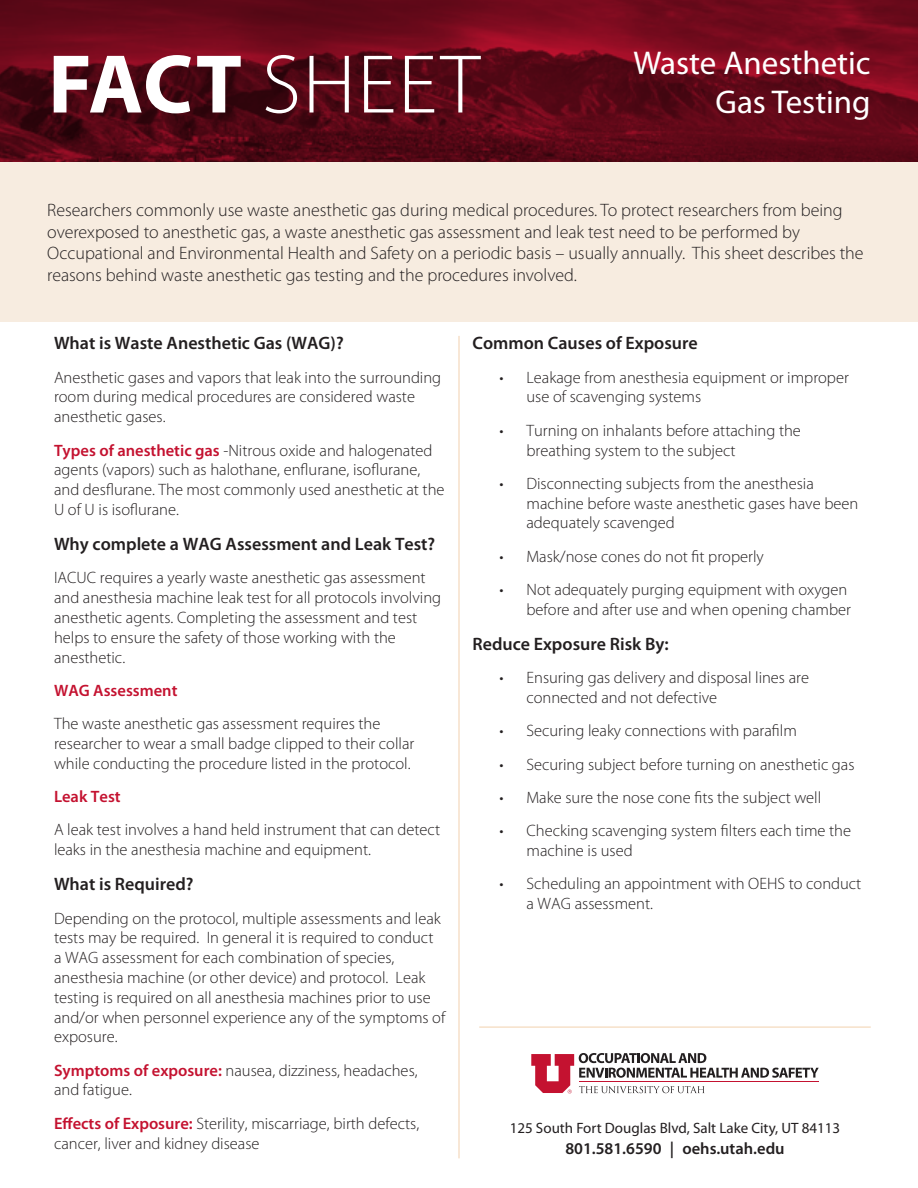
<style>
.page{position:relative;width:918px;height:1188px;background:#fff}
.page>*{position:absolute;margin:0;border:0;box-sizing:border-box;transform-origin:0 0}
.t1{font:300 84px "Myriad Pro";letter-spacing:.02em;color:#fff}
.t2{font:33px/39.6px "Myriad Pro";color:#fff;text-align:right}
.t3{font:300 18px/21.6px "Myriad Pro";color:#231f20}
.t4{font:600 18px "Myriad Pro";color:#231f20}
.t5{font:300 16.5px/19.8px "Myriad Pro";color:#231f20}
.t6{font:600 16.5px "Myriad Pro";color:#231f20}
.t7{font:600 16.5px "Myriad Pro";color:#c41230}
.t8{font:15px "Myriad Pro";color:#231f20}
.s1{font-weight:700}
.s2{font-weight:600;color:#c41230}
</style>
<div class="page">
<svg style="left:0;top:0;width:918px;height:162px;background:#620818"></svg>
<svg style="left:531px;top:1053px;width:288px;height:41px"></svg>
<hr style="left:579px;top:1081px;width:240px;height:1px;background:#c41230">
<hr style="left:479px;top:1027px;width:392px;height:1px;background:#f2d1ae">
<div style="left:0;top:162px;width:918px;height:159px;background:#f7ece0"></div>
<hr style="left:459px;top:336px;width:1px;height:822px;background:#f2d1ae">
<h1 class="t1" style="left:48px;top:34px;width:433px"><span class="s1">FACT</span> SHEET</h1>
<h2 class="t2" style="left:633px;top:43px;width:239px">Waste Anesthetic<br>Gas Testing</h2>
<p class="t3" style="left:47px;top:199px;width:818px">Researchers commonly use waste anesthetic gas during medical procedures. To protect researchers from being overexposed to anesthetic gas, a waste anesthetic gas assessment and leak test need to be performed by Occupational and Environmental Health and Safety on a periodic basis – usually annually. This sheet describes the reasons behind waste anesthetic gas testing and the procedures involved.</p>
<p class="t4" style="left:54px;top:332px;width:291px">What is Waste Anesthetic Gas (WAG)?</p>
<p class="t5" style="left:54px;top:367px;width:389px">Anesthetic gases and vapors that leak into the surrounding room during medical procedures are considered waste anesthetic gases.</p>
<p class="t5" style="left:54px;top:440px;width:392px"><span class="s2">Types of anesthetic gas</span> -Nitrous oxide and halogenated agents (vapors) such as halothane, enflurane, isoflurane, and desflurane. The most commonly used anesthetic at the U of U is isoflurane.</p>
<p class="t4" style="left:54px;top:533px;width:383px">Why complete a WAG Assessment and Leak Test?</p>
<p class="t5" style="left:54px;top:568px;width:389px">IACUC requires a yearly waste anesthetic gas assessment and anesthesia machine leak test for all protocols involving anesthetic agents. Completing the assessment and test helps to ensure the safety of those working with the anesthetic.</p>
<p class="t7" style="left:54px;top:680px;width:125px">WAG Assessment</p>
<p class="t5" style="left:54px;top:714px;width:362px">The waste anesthetic gas assessment requires the researcher to wear a small badge clipped to their collar while conducting the procedure listed in the protocol.</p>
<p class="t7" style="left:54px;top:786px;width:68px">Leak Test</p>
<p class="t5" style="left:54px;top:820px;width:388px">A leak test involves a hand held instrument that can detect leaks in the anesthesia machine and equipment.</p>
<p class="t4" style="left:54px;top:873px;width:141px">What is Required?</p>
<p class="t5" style="left:54px;top:908px;width:393px">Depending on the protocol, multiple assessments and leak tests may be required. In general it is required to conduct<br>a WAG assessment for each combination of species, anesthesia machine (or other device) and protocol. Leak testing is required on all anesthesia machines prior to use and/or when personnel experience any of the symptoms of exposure.</p>
<p class="t5" style="left:54px;top:1060px;width:365px"><span class="s2">Symptoms of exposure:</span> nausea, dizziness, headaches, and fatigue.</p>
<p class="t5" style="left:54px;top:1113px;width:367px"><span class="s2">Effects of Exposure:</span> Sterility, miscarriage, birth defects, cancer, liver and kidney disease</p>
<p class="t4" style="left:472px;top:332px;width:227px">Common Causes of Exposure</p>
<p class="t5" style="left:526px;top:367px;width:324px;text-indent:-27px">• Leakage from anesthesia equipment or improper use of scavenging systems</p>
<p class="t5" style="left:526px;top:420px;width:276px;text-indent:-27px">• Turning on inhalants before attaching the breathing system to the subject</p>
<p class="t5" style="left:526px;top:473px;width:333px;text-indent:-27px">• Disconnecting subjects from the anesthesia machine before waste anesthetic gases have been adequately scavenged</p>
<p class="t5" style="left:500px;top:546px;width:266px">• Mask/nose cones do not fit properly</p>
<p class="t5" style="left:500px;top:580px;width:353px;text-align:right">• Not adequately purging equipment with oxygen before and after use and when opening chamber</p>
<p class="t4" style="left:472px;top:632px;width:198px">Reduce Exposure Risk By:</p>
<p class="t5" style="left:526px;top:668px;width:284px;text-indent:-27px">• Ensuring gas delivery and disposal lines are connected and not defective</p>
<p class="t5" style="left:500px;top:721px;width:299px">• Securing leaky connections with parafilm</p>
<p class="t5" style="left:500px;top:754px;width:357px">• Securing subject before turning on anesthetic gas</p>
<p class="t5" style="left:500px;top:787px;width:323px">• Make sure the nose cone fits the subject well</p>
<p class="t5" style="left:526px;top:821px;width:326px;text-indent:-27px">• Checking scavenging system filters each time the machine is used</p>
<p class="t5" style="left:526px;top:874px;width:336px;text-indent:-27px">• Scheduling an appointment with OEHS to conduct a WAG assessment.</p>
<p class="t8" style="left:510px;top:1120px;width:332px">125 South Fort Douglas Blvd, Salt Lake City, UT 84113</p>
<p class="t6" style="left:565px;top:1138px;width:221px">801.581.6590 | oehs.utah.edu</p>
</div>
